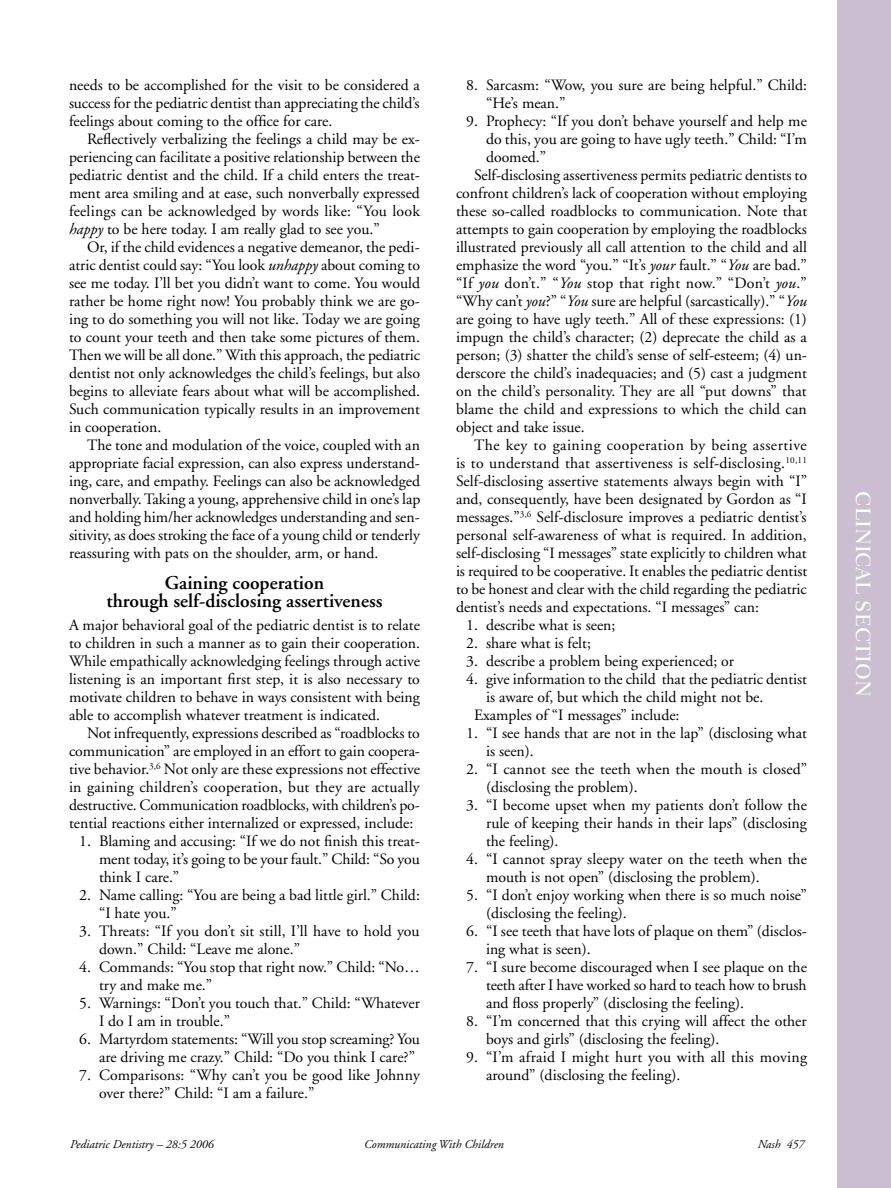
<style>
.page{position:relative;width:891px;height:1188px;background:#fff}
.page>*{position:absolute;margin:0;border:0;box-sizing:border-box;transform-origin:0 0}
.t1{font:21px "Fairfield LH Medium SC";color:#fff}
.MajorA__InCol{font:600 19.5px/18px "Adobe Garamond";color:#000;text-align:center}
.Body_Text_Indented{font:15.75px/18px "Adobe Garamond";color:#000;text-align:justify}
.Reference_Lists{font:15.75px/18px "Adobe Garamond";color:#000}
.Body_Text_FIRST{font:15.75px/18px "Adobe Garamond";color:#000;text-align:justify}
.Reference_Lists-2{font:15.75px/18px "Adobe Garamond";letter-spacing:.02em;color:#000}
.t2{font:italic 12px "Adobe Garamond";color:#000}
.s1{font-style:italic}
</style>
<div class="page">
<div style="left:837px;top:0;width:54px;height:1188px;background:#cabed0"></div>
<p class="Body_Text_Indented" style="left:69px;top:76px;width:353px">needs to be accomplished for the visit to be considered a success for the pediatric dentist than appreciating the child’s feelings about coming to the office for care.</p>
<p class="Body_Text_Indented" style="left:69px;top:130px;width:353px;text-indent:18px">Reflectively verbalizing the feelings a child may be ex&shy;periencing can facilitate a positive relationship between the pediatric dentist and the child. If a child enters the treat&shy;ment area smiling and at ease, such nonverbally expressed feelings can be acknowledged by words like: “You look <span class="s1">happy</span> to be here today. I am really glad to see you.”</p>
<p class="Body_Text_Indented" style="left:69px;top:238px;width:353px;text-indent:18px">Or, if the child evidences a negative demeanor, the pedi&shy;atric dentist could say: “You look <span class="s1">unhappy</span> about coming to see me today. I’ll bet you didn’t want to come. You would rather be home right now! You probably think we are go&shy;ing to do something you will not like. Today we are going to count your teeth and then take some pictures of them.<br>Then we will be all done.” With this approach, the pediatric dentist not only acknowledges the child’s feelings, but also begins to alleviate fears about what will be accomplished.<br>Such communication typically results in an improvement in cooperation.</p>
<p class="Body_Text_Indented" style="left:69px;top:436px;width:353px;text-indent:18px">The tone and modulation of the voice, coupled with an appropriate facial expression, can also express understand&shy;ing, care, and empathy. Feelings can also be acknowledged nonverbally. Taking a young, apprehensive child in one’s lap and holding him/her acknowledges understanding and sen&shy;sitivity, as does stroking the face of a young child or tenderly reassuring with pats on the shoulder, arm, or hand.</p>
<p class="MajorA__InCol" style="left:107px;top:574px;width:278px">Gaining cooperation<br>through self-disclosing assertiveness</p>
<p class="Body_Text_FIRST" style="left:69px;top:616px;width:353px">A major behavioral goal of the pediatric dentist is to relate to children in such a manner as to gain their cooperation.<br>While empathically acknowledging feelings through active listening is an important first step, it is also necessary to motivate children to behave in ways consistent with being able to accomplish whatever treatment is indicated.</p>
<p class="Body_Text_Indented" style="left:69px;top:724px;width:353px;text-indent:18px">Not infrequently, expressions described as “roadblocks to communication” are employed in an effort to gain coopera&shy;tive behavior.<sup>3,6</sup> Not only are these expressions not effective in gaining children’s cooperation, but they are actually destructive. Communication roadblocks, with children’s po&shy;tential reactions either internalized or expressed, include:</p>
<p class="Reference_Lists" style="left:99px;top:832px;width:323px;text-align:justify;text-indent:-20px">1. Blaming and accusing: “If we do not finish this treat&shy;ment today, it’s going to be your fault.” Child: “So you think I care.”</p>
<p class="Reference_Lists" style="left:99px;top:886px;width:322px;text-indent:-20px">2. Name calling: “You are being a bad little girl.” Child: “I hate you.”</p>
<p class="Reference_Lists" style="left:99px;top:922px;width:322px;text-indent:-20px">3. Threats: “If you don’t sit still, I’ll have to hold you down.” Child: “Leave me alone.”</p>
<p class="Reference_Lists" style="left:99px;top:958px;width:323px;text-indent:-20px">4. Commands: “You stop that right now.” Child: “No… try and make me.”</p>
<p class="Reference_Lists" style="left:99px;top:994px;width:323px;text-indent:-20px">5. Warnings: “Don’t you touch that.” Child: “Whatever<br>I do I am in trouble.”</p>
<p class="Reference_Lists" style="left:99px;top:1030px;width:323px;text-indent:-20px">6. Martyrdom statements: “Will you stop screaming? You are driving me crazy.” Child: “Do you think I care?”</p>
<p class="Reference_Lists" style="left:99px;top:1066px;width:322px;text-indent:-20px">7. Comparisons: “Why can’t you be good like Johnny over there?” Child: “I am a failure.”</p>
<p class="Reference_Lists" style="left:486px;top:76px;width:322px;text-indent:-20px">8. Sarcasm: “Wow, you sure are being helpful.” Child: “He’s mean.”</p>
<p class="Reference_Lists" style="left:486px;top:112px;width:322px;text-align:justify;text-indent:-20px">9. Prophecy: “If you don’t behave yourself and help me do this, you are going to have ugly teeth.” Child: “I’m doomed.”</p>
<p class="Body_Text_Indented" style="left:456px;top:166px;width:353px;text-indent:18px">Self-disclosing assertiveness permits pediatric dentists to confront children’s lack of cooperation without employing these so-called roadblocks to communication. Note that attempts to gain cooperation by employing the roadblocks illustrated previously all call attention to the child and all emphasize the word “you.” “It’s <span class="s1">your</span> fault.” “<span class="s1">You</span> are bad.” “If <span class="s1">you</span> don’t.” “<span class="s1">You</span> stop that right now.” “Don’t <span class="s1">you</span>.” “Why can’t <span class="s1">you</span>?” “<span class="s1">You</span> sure are helpful (sarcastically).” “<span class="s1">You </span>are going to have ugly teeth.” All of these expressions: (1) impugn the child’s character; (2) deprecate the child as a person; (3) shatter the child’s sense of self-esteem; (4) un&shy;derscore the child’s inadequacies; and (5) cast a judgment on the child’s personality. They are all “put downs” that blame the child and expressions to which the child can object and take issue.</p>
<p class="Body_Text_Indented" style="left:456px;top:436px;width:353px;text-indent:18px">The key to gaining cooperation by being assertive is to understand that assertiveness is self-disclosing.<sup>10,11<br></sup>Self-disclosing assertive statements always begin with “I” and, consequently, have been designated by Gordon as “I messages.”<sup>3,6</sup> Self-disclosure improves a pediatric dentist’s personal self-awareness of what is required. In addition, self-disclosing “I messages” state explicitly to children what is required to be cooperative. It enables the pediatric dentist to be honest and clear with the child regarding the pediatric dentist’s needs and expectations. “I messages” can:</p>
<p class="Reference_Lists" style="left:466px;top:616px;width:151px">1. describe what is seen;</p>
<p class="Reference_Lists" style="left:466px;top:634px;width:126px">2. share what is felt;</p>
<p class="Reference_Lists" style="left:466px;top:652px;width:270px">3. describe a problem being experienced; or</p>
<p class="Reference_Lists" style="left:486px;top:670px;width:323px;text-indent:-20px">4. give information to the child that the pediatric dentist is aware of, but which the child might not be.</p>
<p class="Body_Text_Indented" style="left:474px;top:706px;width:207px">Examples of “I messages” include:</p>
<p class="Reference_Lists" style="left:486px;top:724px;width:322px;text-indent:-20px">1. “I see hands that are not in the lap” (disclosing what is seen).</p>
<p class="Reference_Lists" style="left:486px;top:760px;width:323px;text-indent:-20px">2. “I cannot see the teeth when the mouth is closed” (disclosing the problem).</p>
<p class="Reference_Lists" style="left:486px;top:796px;width:322px;text-align:justify;text-indent:-20px">3. “I become upset when my patients don’t follow the rule of keeping their hands in their laps” (disclosing the feeling).</p>
<p class="Reference_Lists" style="left:486px;top:850px;width:323px;text-indent:-20px">4. “I cannot spray sleepy water on the teeth when the mouth is not open” (disclosing the problem).</p>
<p class="Reference_Lists" style="left:486px;top:886px;width:323px;text-indent:-20px">5. “I don’t enjoy working when there is so much noise” (disclosing the feeling).</p>
<p class="Reference_Lists" style="left:486px;top:922px;width:323px;text-indent:-20px">6. “I see teeth that have lots of plaque on them” (disclos&shy;ing what is seen).</p>
<p class="Reference_Lists" style="left:486px;top:958px;width:322px;text-align:justify;text-indent:-20px">7. “I sure become discouraged when I see plaque on the teeth after I have worked so hard to teach how to brush and floss properly” (disclosing the feeling).</p>
<p class="Reference_Lists" style="left:486px;top:1012px;width:322px;text-indent:-20px">8. “I’m concerned that this crying will affect the other boys and girls” (disclosing the feeling).</p>
<p class="Reference_Lists-2" style="left:486px;top:1048px;width:323px;text-indent:-20px">9. “I’m afraid I might hurt you with all this moving around” (disclosing the feeling).</p>
<p class="t2" style="left:70px;top:1137px;width:145px">Pediatric Dentistry – 28:5 2006</p>
<p class="t2" style="left:364px;top:1137px;width:141px">Communicating With Children</p>
<p class="t2" style="left:758px;top:1137px;width:48px">Nash 457</p>
<p class="t1" style="left:874px;top:491px;width:207px;rotate:90deg">CLINICAL SECTION</p>
</div>
